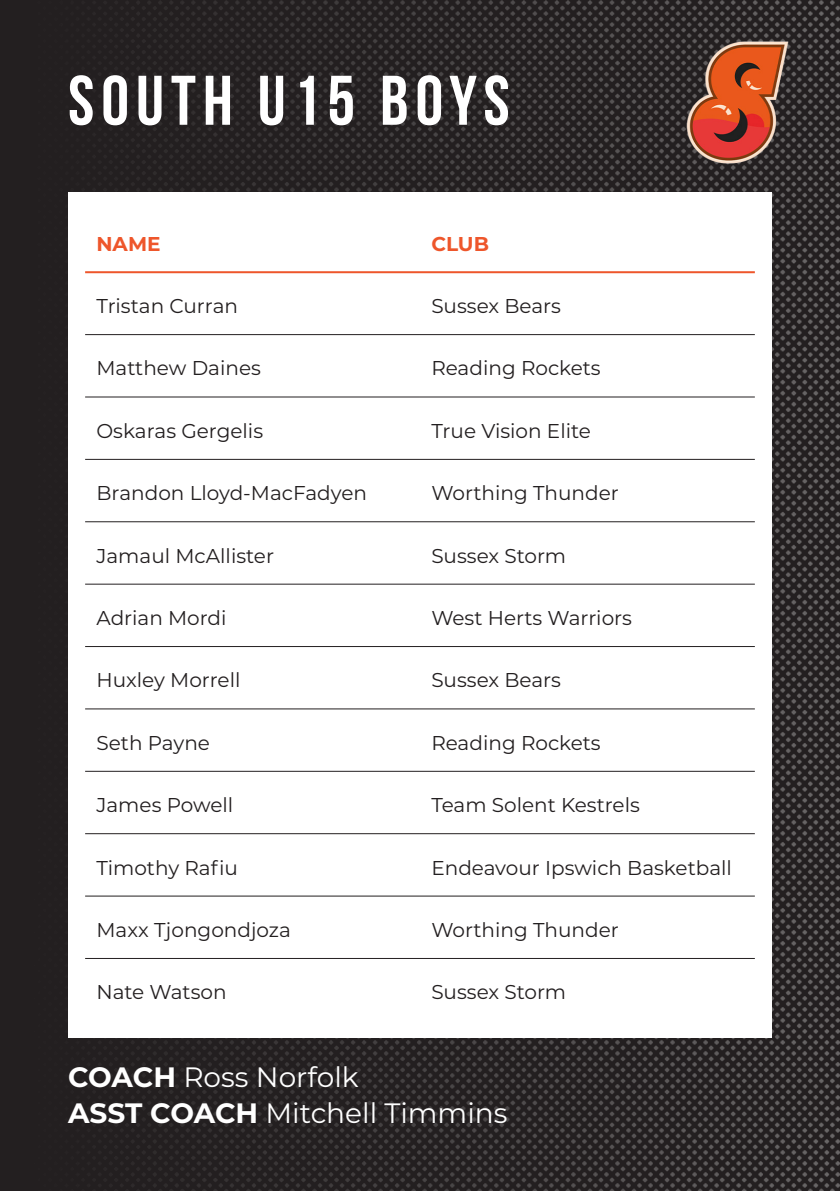
<style>
.page{position:relative;width:840px;height:1191px;background:#fff}
.page>*{position:absolute;margin:0;border:0;box-sizing:border-box;transform-origin:0 0}
.teamName{font:70px "Bebas Neue";letter-spacing:.1em;color:#fff}
.staff{font:28px "Montserrat";color:#fff}
.listContent{font:20px "Montserrat";color:#231f20}
.listHeading{font:700 20px "Montserrat";color:#ee562b}
.s1{font-weight:700}
</style>
<div class="page">
<img style="left:0;top:0;width:839px;height:1191px">
<div style="left:68px;top:193px;width:703px;height:844px;background:#fff"></div>
<hr style="left:85px;top:334px;width:335px;height:1px;background:#231f20">
<hr style="left:420px;top:334px;width:334px;height:1px;background:#231f20">
<hr style="left:85px;top:396px;width:335px;height:1px;background:#231f20">
<hr style="left:420px;top:396px;width:334px;height:1px;background:#231f20">
<hr style="left:85px;top:459px;width:335px;height:1px;background:#231f20">
<hr style="left:420px;top:459px;width:334px;height:1px;background:#231f20">
<hr style="left:85px;top:521px;width:335px;height:1px;background:#231f20">
<hr style="left:420px;top:521px;width:334px;height:1px;background:#231f20">
<hr style="left:85px;top:583px;width:335px;height:1px;background:#231f20">
<hr style="left:420px;top:583px;width:334px;height:1px;background:#231f20">
<hr style="left:85px;top:646px;width:335px;height:1px;background:#231f20">
<hr style="left:420px;top:646px;width:334px;height:1px;background:#231f20">
<hr style="left:85px;top:708px;width:335px;height:1px;background:#231f20">
<hr style="left:420px;top:708px;width:334px;height:1px;background:#231f20">
<hr style="left:85px;top:771px;width:335px;height:1px;background:#231f20">
<hr style="left:420px;top:771px;width:334px;height:1px;background:#231f20">
<hr style="left:85px;top:833px;width:335px;height:1px;background:#231f20">
<hr style="left:420px;top:833px;width:334px;height:1px;background:#231f20">
<hr style="left:85px;top:895px;width:335px;height:1px;background:#231f20">
<hr style="left:420px;top:895px;width:334px;height:1px;background:#231f20">
<hr style="left:85px;top:958px;width:335px;height:1px;background:#231f20">
<hr style="left:420px;top:958px;width:334px;height:1px;background:#231f20">
<hr style="left:85px;top:271px;width:335px;height:2px;background:#ee562b">
<hr style="left:420px;top:271px;width:334px;height:2px;background:#ee562b">
<img style="left:635px;top:0;width:204px;height:204px">
<p class="teamName" style="left:68px;top:62px;width:443px">SOUTH U15 BOYS</p>
<p class="listHeading" style="left:96px;top:229px;width:66px">NAME</p>
<p class="listHeading" style="left:431px;top:229px;width:59px">CLUB</p>
<p class="listContent" style="left:96px;top:292px;width:143px">Tristan Curran</p>
<p class="listContent" style="left:431px;top:292px;width:131px">Sussex Bears</p>
<p class="listContent" style="left:96px;top:355px;width:166px">Matthew Daines</p>
<p class="listContent" style="left:431px;top:355px;width:171px">Reading Rockets</p>
<p class="listContent" style="left:96px;top:417px;width:168px">Oskaras Gergelis</p>
<p class="listContent" style="left:431px;top:417px;width:161px">True Vision Elite</p>
<p class="listContent" style="left:96px;top:479px;width:272px">Brandon Lloyd-MacFadyen</p>
<p class="listContent" style="left:431px;top:479px;width:189px">Worthing Thunder</p>
<p class="listContent" style="left:96px;top:542px;width:179px">Jamaul McAllister</p>
<p class="listContent" style="left:431px;top:542px;width:136px">Sussex Storm</p>
<p class="listContent" style="left:96px;top:604px;width:131px">Adrian Mordi</p>
<p class="listContent" style="left:431px;top:604px;width:202px">West Herts Warriors</p>
<p class="listContent" style="left:96px;top:666px;width:145px">Huxley Morrell</p>
<p class="listContent" style="left:431px;top:666px;width:131px">Sussex Bears</p>
<p class="listContent" style="left:96px;top:729px;width:115px">Seth Payne</p>
<p class="listContent" style="left:431px;top:729px;width:171px">Reading Rockets</p>
<p class="listContent" style="left:96px;top:791px;width:138px">James Powell</p>
<p class="listContent" style="left:431px;top:791px;width:210px">Team Solent Kestrels</p>
<p class="listContent" style="left:96px;top:853px;width:143px">Timothy Rafiu</p>
<p class="listContent" style="left:431px;top:853px;width:302px">Endeavour Ipswich Basketball</p>
<p class="listContent" style="left:96px;top:916px;width:196px">Maxx Tjongondjoza</p>
<p class="listContent" style="left:431px;top:916px;width:189px">Worthing Thunder</p>
<p class="listContent" style="left:96px;top:978px;width:132px">Nate Watson</p>
<p class="listContent" style="left:431px;top:978px;width:136px">Sussex Storm</p>
<p class="staff" style="left:68px;top:1057px;width:292px"><span class="s1">COACH</span> Ross Norfolk</p>
<p class="staff" style="left:68px;top:1093px;width:441px"><span class="s1">ASST COACH</span> Mitchell Timmins</p>
</div>
